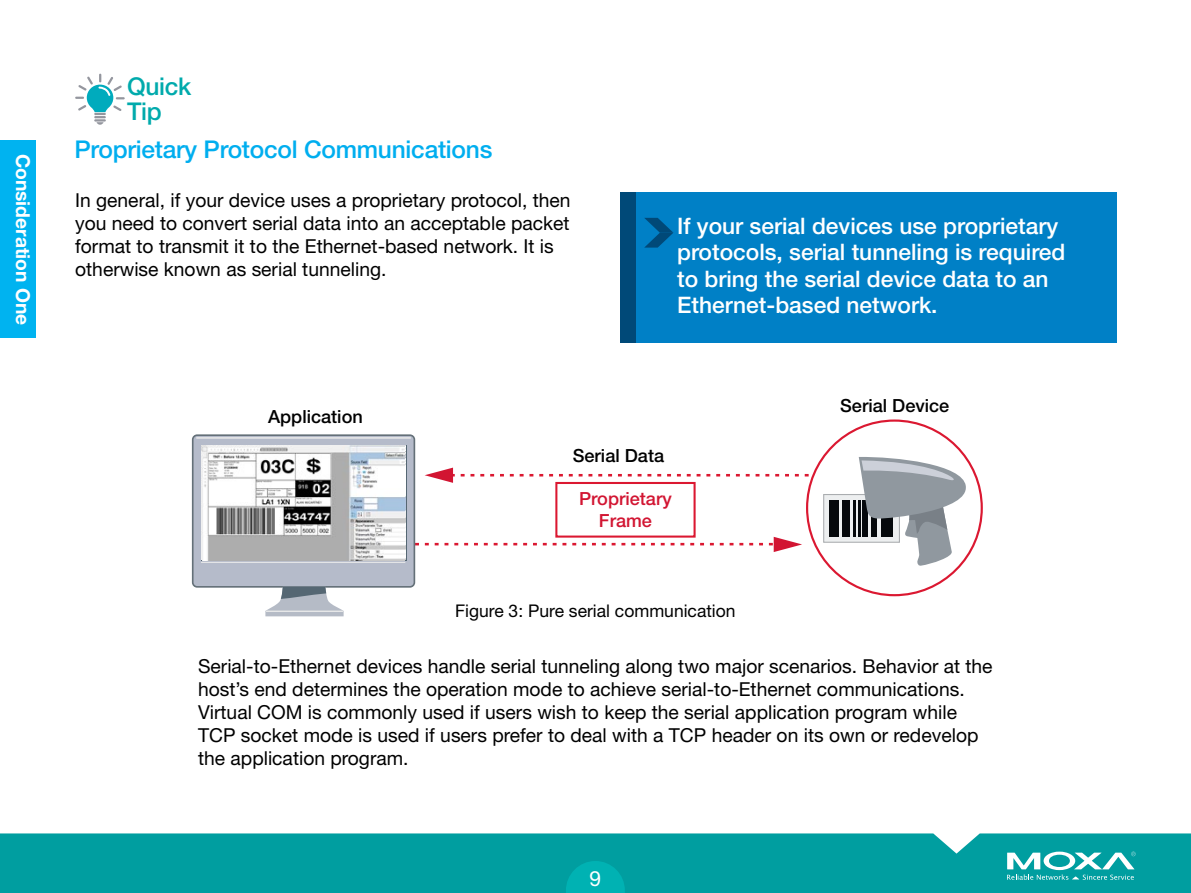
<style>
.page{position:relative;width:1191px;height:893px;background:#fff}
.page>*{position:absolute;margin:0;border:0;box-sizing:border-box;transform-origin:0 0}
.t1{font:500 24.5px "Helvetica Neue LT Std";letter-spacing:-.01em;color:#00aeef}
.t2{font:500 24.5px/24.5px "Helvetica Neue LT Std";letter-spacing:-.01em;color:#00aaac}
.t3{font:500 22.75px/26.2px "Helvetica Neue LT Std";color:#fff}
.t4{font:21px "Helvetica Neue LT Std";color:#fff}
.t5{font:19.25px/23.1px "Helvetica Neue LT Std";color:#000}
.t6{font:700 19.25px "Helvetica Neue LT Std";color:#fff}
.t7{font:500 18.2px "Helvetica Neue LT Std";color:#000}
.t8{font:500 18.2px/21.7px "Helvetica Neue LT Std";color:#d21532;text-align:center}
.t9{font:17.5px "Helvetica Neue LT Std";color:#000}
</style>
<div class="page">
<div style="left:555px;top:482px;width:140px;height:56px;border:2px solid #db1831"></div>
<svg style="left:415px;top:537px;width:387px;height:15px"></svg>
<svg style="left:425px;top:468px;width:387px;height:15px"></svg>
<div style="left:193px;top:435px;width:221px;height:152px;background:#b5bbca;border-radius:4px"></div>
<div style="left:192px;top:434px;width:223px;height:154px;border:2px solid #647078;border-radius:4px"></div>
<hr style="left:201px;top:562px;width:204px;height:1px;background:#e6e7e8">
<hr style="left:197px;top:437px;width:213px;height:2px;background:#e6e7e8">
<svg style="left:265px;top:586px;width:78px;height:30px"></svg>
<hr style="left:266px;top:611px;width:76px;height:1px;background:#e6e7e8">
<div style="left:823px;top:494px;width:76px;height:48px;background:#edeff0"></div>
<div style="left:823px;top:494px;width:77px;height:49px;border:1px solid #aaadb0"></div>
<div style="left:842px;top:500px;width:7px;height:37px;background:#06090c"></div>
<hr style="left:853px;top:500px;width:2px;height:37px;background:#06090c">
<div style="left:829px;top:500px;width:9px;height:37px;background:#06090c"></div>
<svg style="left:858px;top:457px;width:111px;height:109px"></svg>
<div style="left:620px;top:193px;width:496px;height:150px;background:#0080c6"></div>
<div style="left:620px;top:193px;width:16px;height:150px;background:#004978"></div>
<svg style="left:75px;top:74px;width:50px;height:51px"></svg>
<svg style="left:644px;top:218px;width:29px;height:30px"></svg>
<img style="left:202px;top:446px;width:202px;height:115px">
<div style="left:0;top:833px;width:1191px;height:60px;background:#009ea0"></div>
<svg style="left:1007px;top:852px;width:128px;height:28px"></svg>
<svg style="left:566px;top:861px;width:59px;height:32px;background:#00adaf"></svg>
<div style="left:0;top:141px;width:36px;height:197px;background:#00b3f0"></div>
<p class="t6" style="left:35px;top:154px;width:173px;rotate:90deg">Consideration One</p>
<p class="t2" style="left:127px;top:74px;width:66px">Quick<br>Tip</p>
<p class="t1" style="left:74px;top:135px;width:419px">Proprietary Protocol Communications</p>
<p class="t5" style="left:75px;top:188px;width:497px">In general, if your device uses a proprietary protocol, then you need to convert serial data into an acceptable packet format to transmit it to the Ethernet-based network. It is otherwise known as serial tunneling.</p>
<p class="t3" style="left:677px;top:213px;width:390px">If your serial devices use proprietary protocols, serial tunneling is required to bring the serial device data to an Ethernet-based network.</p>
<p class="t7" style="left:268px;top:406px;width:96px">Application</p>
<p class="t7" style="left:573px;top:445px;width:93px">Serial Data</p>
<p class="t7" style="left:840px;top:395px;width:111px">Serial Device</p>
<p class="t8" style="left:579px;top:488px;width:94px">Proprietary<br>Frame</p>
<p class="t9" style="left:455px;top:600px;width:282px">Figure 3: Pure serial communication</p>
<p class="t5" style="left:198px;top:654px;width:796px">Serial-to-Ethernet devices handle serial tunneling along two major scenarios. Behavior at the host’s end determines the operation mode to achieve serial-to-Ethernet communications.<br>Virtual COM is commonly used if users wish to keep the serial application program while TCP socket mode is used if users prefer to deal with a TCP header on its own or redevelop the application program.</p>
<p class="t4" style="left:589px;top:866px;width:13px">9</p>
</div>
